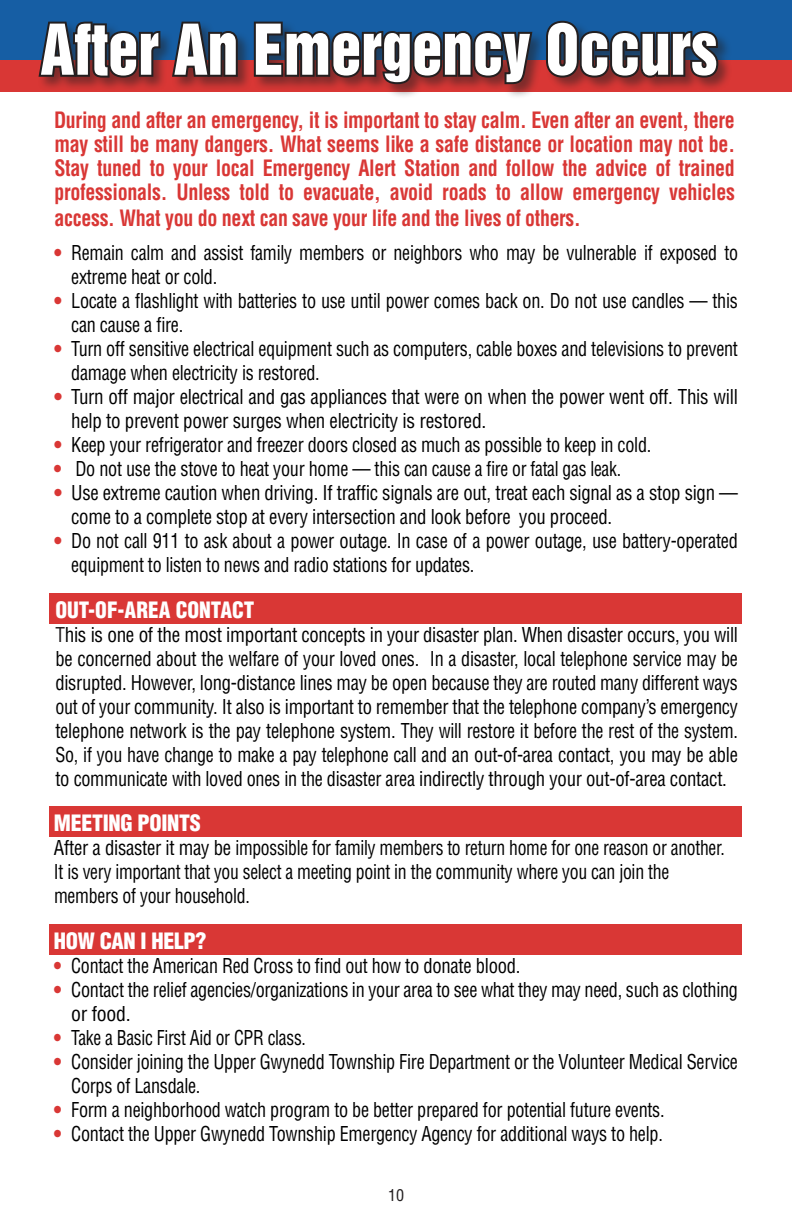
<style>
.page{position:relative;width:792px;height:1224px;background:#fff}
.page>*{position:absolute;margin:0;border:0;box-sizing:border-box;transform-origin:0 0}
.t1{font:64px "Helvetica Inserat";color:#fff;scale:.95 1}
.t2{font:700 condensed 22px/24px "Helvetica";letter-spacing:-.015em;color:#d93735;text-align:justify;scale:.91 1}
.t3{font:900 condensed 22px "Helvetica";letter-spacing:-.015em;color:#fff}
.t4{font:900 condensed 22px "Helvetica";letter-spacing:-.015em;color:#fff;scale:.96 1}
.t5{font:condensed 20px/24px "Helvetica";letter-spacing:-.015em;color:#000001;scale:.91 1}
.t6{font:condensed 20px/24px "Helvetica";letter-spacing:-.015em;color:#000001;text-align:justify;scale:.96 1}
.t7{font:condensed 20px/24px "Helvetica";letter-spacing:-.015em;color:#000001;scale:.94 1}
.t8{font:condensed 20px/24px "Helvetica";letter-spacing:-.015em;color:#000001;scale:.9 1}
.t9{font:condensed 20px/24px "Helvetica";letter-spacing:-.015em;color:#000001;scale:.95 1}
.t10{font:condensed 20px "Helvetica";letter-spacing:-.015em;color:#000001;scale:.88 1}
.t11{font:condensed 16px "Helvetica";color:#231f20}
.s1{font-weight:700;color:#d93735}
.s2{color:#231f20}
</style>
<div class="page">
<div style="left:50px;top:924px;width:692px;height:30px;background:#d93735"></div>
<div style="left:50px;top:806px;width:692px;height:30px;background:#d93735"></div>
<div style="left:50px;top:593px;width:692px;height:30px;background:#d93735"></div>
<div style="left:0;top:8px;width:792px;height:84px;background:#d93735"></div>
<div style="left:0;top:0;width:792px;height:60px;background:#165ea4"></div>
<div style="left:38px;top:20px;width:695px;height:80px;background:#231f20;opacity:.5"></div>
<svg style="left:38px;top:20px;width:124px;height:60px"></svg>
<svg style="left:170px;top:20px;width:70px;height:59px"></svg>
<svg style="left:252px;top:20px;width:283px;height:66px"></svg>
<svg style="left:544px;top:20px;width:176px;height:60px"></svg>
<h1 class="t1" style="left:40px;top:11px;width:714px">After An Emergency Occurs</h1>
<p class="t2" style="left:54px;top:108px;width:750px">During and after an emergency, it is important to stay calm. Even after an event, there may still be many dangers. What seems like a safe distance or location may not be.<br>Stay tuned to your local Emergency Alert Station and follow the advice of trained professionals. Unless told to evacuate, avoid roads to allow emergency vehicles</p>
<p class="t2" style="left:55px;top:206px;width:580px">access. What you do next can save your life and the lives of others.</p>
<p class="t8" style="left:71px;top:240px;width:742px;text-indent:-17px"><span class="s1">•</span> Remain calm and assist family members or neighbors who may be vulnerable if exposed to extreme heat or cold.</p>
<p class="t5" style="left:71px;top:288px;width:734px;text-indent:-17px"><span class="s1">•</span> Locate a flashlight with batteries to use until power comes back on. Do not use candles — this can cause a fire.</p>
<p class="t5" style="left:71px;top:336px;width:734px;text-indent:-17px"><span class="s1">•</span> Turn off sensitive electrical equipment such as computers, cable boxes and televisions to prevent damage when electricity is restored.</p>
<p class="t9" style="left:71px;top:384px;width:703px;text-indent:-17px"><span class="s1">•</span> Turn off major electrical and gas appliances that were on when the power went off. This will help to prevent power surges when electricity is restored.</p>
<p class="t5" style="left:54px;top:432px;width:658px"><span class="s1">•</span> Keep your refrigerator and freezer doors closed as much as possible to keep in cold.</p>
<p class="t5" style="left:54px;top:456px;width:625px"><span class="s1">•</span> Do not use the stove to heat your home — this can cause a fire or fatal gas leak.</p>
<p class="t7" style="left:71px;top:480px;width:711px;text-indent:-17px"><span class="s1">•</span> Use extreme caution when driving. If traffic signals are out, treat each signal as a stop sign — come to a complete stop at every intersection and look before you proceed.</p>
<p class="t5" style="left:71px;top:528px;width:734px;text-indent:-17px"><span class="s1">•</span> Do not call 911 to ask about a power outage. In case of a power outage, use battery-operated equipment to listen to news and radio stations for updates.</p>
<p class="t4" style="left:55px;top:596px;width:209px">OUT-OF-AREA CONTACT</p>
<p class="t6" style="left:55px;top:622px;width:713px"><span class="s2">T</span>his is one of the most important concepts in your disaster plan. When disaster occurs, you will be concerned about the welfare of your loved ones. In a disaster, local telephone service may be disrupted. However, long-distance lines may be open because they are routed many different ways out of your community. It also is important to remember that the telephone company’s emergency telephone network is the pay telephone system. They will restore it before the rest of the system.<br>So, if you have change to make a pay telephone call and an out-of-area contact, you may be able to communicate with loved ones in the disaster area indirectly through your out-of-area contact.</p>
<p class="t3" style="left:54px;top:809px;width:148px">MEETING POINTS</p>
<p class="t7" style="left:54px;top:836px;width:715px">After a disaster it may be impossible for family members to return home for one reason or another.<br>It is very important that you select a meeting point in the community where you can join the members of your household.</p>
<p class="t3" style="left:54px;top:927px;width:154px">HOW CAN I HELP?</p>
<p class="t8" style="left:54px;top:953px;width:520px"><span class="s1">•</span> Contact the American Red Cross to find out how to donate blood.</p>
<p class="t5" style="left:71px;top:977px;width:734px;text-indent:-17px"><span class="s1">•</span> Contact the relief agencies/organizations in your area to see what they may need, such as clothing or food.</p>
<p class="t10" style="left:54px;top:1025px;width:288px"><span class="s1">•</span> Take a Basic First Aid or CPR class.</p>
<p class="t5" style="left:71px;top:1049px;width:734px;text-indent:-17px"><span class="s1">•</span> Consider joining the Upper Gwynedd Township Fire Department or the Volunteer Medical Service<br>Corps of Lansdale.</p>
<p class="t5" style="left:54px;top:1097px;width:673px"><span class="s1">•</span> Form a neighborhood watch program to be better prepared for potential future events.</p>
<p class="t5" style="left:54px;top:1121px;width:671px"><span class="s1">•</span> Contact the Upper Gwynedd Township Emergency Agency for additional ways to help.</p>
<p class="t11" style="left:388px;top:1185px;width:17px">10</p>
</div>
